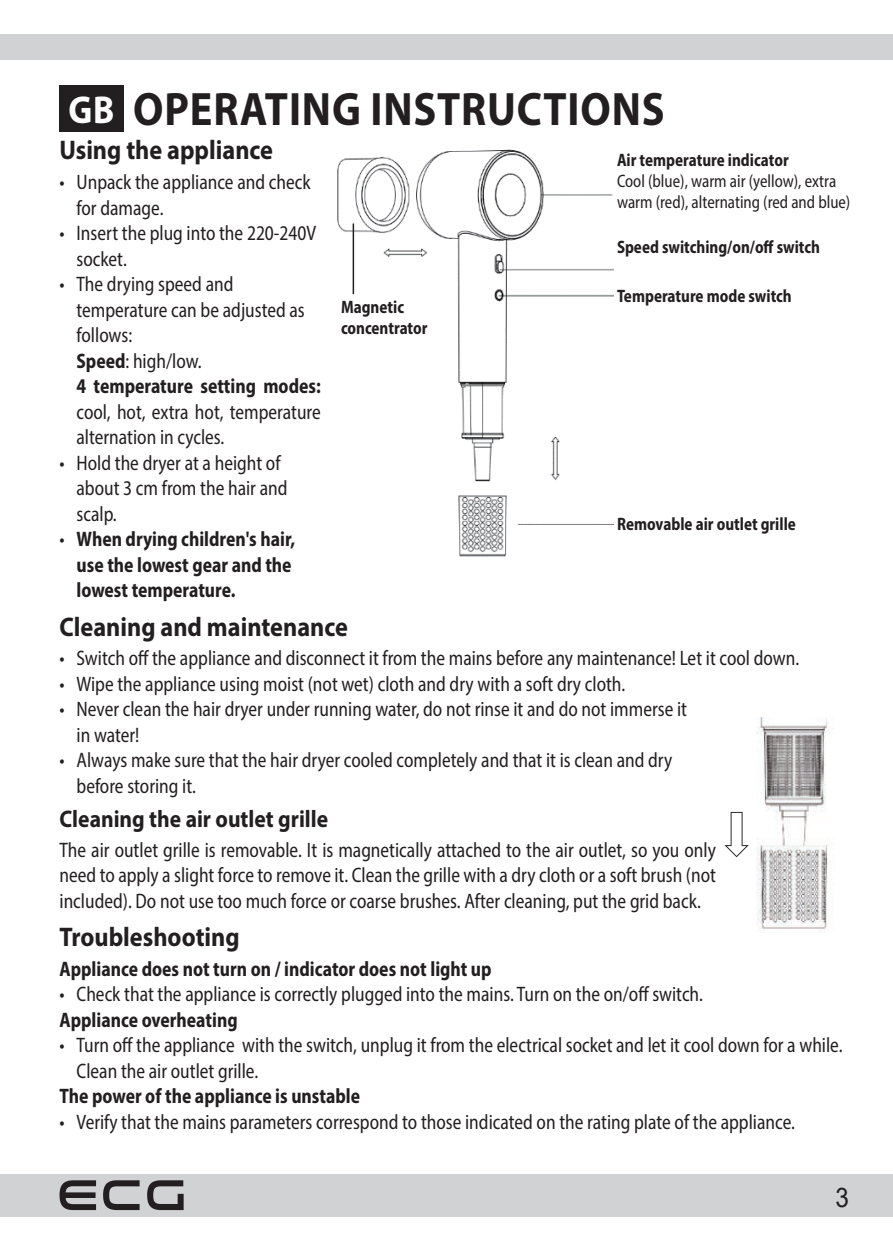
<style>
.page{position:relative;width:893px;height:1259px;background:#fff}
.page>*{position:absolute;margin:0;border:0;box-sizing:border-box;transform-origin:0 0}
.Nadpis_1{font:700 47.1px "Myriad Pro";letter-spacing:.02em;color:#231f20;scale:.9 1}
.Nadpis_1-2{font:700 39px "Myriad Pro";color:#fff;scale:.9 1}
.Nadpis_2{font:700 27px "Myriad Pro";color:#231f20;scale:.9 1}
.t1{font:27px "Arial";color:#231f20;scale:.9 1}
.Nadpis_3{font:700 24px "Myriad Pro";color:#231f20;scale:.9 1}
.t2{font:semi-condensed 21px/25.5px "Myriad Pro";color:#231f20;scale:.9 1}
.t3{font:700 semi-condensed 21px/25.5px "Myriad Pro";color:#231f20;scale:.9 1}
.t4{font:700 semi-condensed 18px/21.6px "Myriad Pro";color:#231f20;scale:.9 1}
.t5{font:semi-condensed 18px/21px "Myriad Pro";color:#231f20;scale:.9 1}
.s1{font-weight:700}
.s2{font-weight:400}
</style>
<div class="page">
<div style="left:0;top:34px;width:99px;height:26px;background:#d1d2d4"></div>
<div style="left:85px;top:34px;width:808px;height:26px;background:#d1d2d4"></div>
<div style="left:0;top:1174px;width:893px;height:42px;background:#d1d2d4"></div>
<svg style="left:60px;top:1180px;width:124px;height:30px"></svg>
<div style="left:60px;top:85px;width:64px;height:46px;background:#231f20"></div>
<img style="left:337px;top:149px;width:277px;height:408px">
<hr style="left:353px;top:223px;width:1px;height:71px;background:#231f20">
<img style="left:740px;top:718px;width:91px;height:213px">
<svg style="left:724px;top:812px;width:25px;height:45px"></svg>
<p class="Nadpis_1-2" style="left:68px;top:84px;width:52px">GB</p>
<p class="Nadpis_1" style="left:133px;top:79px;width:592px">OPERATING INSTRUCTIONS</p>
<p class="Nadpis_2" style="left:60px;top:133px;width:239px">Using the appliance</p>
<p class="t2" style="left:77px;top:169px;width:262px;text-indent:-17px">• Unpack the appliance and check for damage.</p>
<p class="t2" style="left:77px;top:220px;width:268px;text-indent:-17px">• Insert the plug into the 220-240V socket.</p>
<p class="t2" style="left:77px;top:271px;width:255px;text-indent:-17px">• The drying speed and temperature can be adjusted as follows:</p>
<p class="t2" style="left:77px;top:348px;width:141px"><span class="s1">Speed</span>: high/low.</p>
<p class="t2" style="left:77px;top:373px;width:273px;text-align:justify"><span class="s1">4 temperature setting modes: </span>cool, hot, extra hot, temperature alternation in cycles.</p>
<p class="t2" style="left:77px;top:450px;width:236px;text-indent:-17px">• Hold the dryer at a height of about 3 cm from the hair and scalp.</p>
<p class="t3" style="left:77px;top:526px;width:245px;text-indent:-17px"><span class="s2">•</span> When drying children's hair, use the lowest gear and the lowest temperature.</p>
<p class="Nadpis_2" style="left:60px;top:609px;width:322px">Cleaning and maintenance</p>
<p class="t2" style="left:60px;top:645px;width:823px">• Switch off the appliance and disconnect it from the mains before any maintenance! Let it cool down.</p>
<p class="t2" style="left:60px;top:671px;width:630px">• Wipe the appliance using moist (not wet) cloth and dry with a soft dry cloth.</p>
<p class="t2" style="left:77px;top:696px;width:680px;text-indent:-17px">• Never clean the hair dryer under running water, do not rinse it and do not immerse it in water!</p>
<p class="t2" style="left:77px;top:747px;width:663px;text-indent:-17px">• Always make sure that the hair dryer cooled completely and that it is clean and dry before storing it.</p>
<p class="Nadpis_3" style="left:60px;top:803px;width:300px">Cleaning the air outlet grille</p>
<p class="t2" style="left:60px;top:836px;width:731px;text-align:justify">The air outlet grille is removable. It is magnetically attached to the air outlet, so you only need to apply a slight force to remove it. Clean the grille with a dry cloth or a soft brush (not included). Do not use too much force or coarse brushes. After cleaning, put the grid back.</p>
<p class="Nadpis_2" style="left:60px;top:919px;width:202px">Troubleshooting</p>
<p class="t3" style="left:60px;top:955px;width:482px">Appliance does not turn on / indicator does not light up</p>
<p class="t2" style="left:60px;top:981px;width:717px">• Check that the appliance is correctly plugged into the mains. Turn on the on/off switch.</p>
<p class="t3" style="left:60px;top:1006px;width:199px">Appliance overheating</p>
<p class="t2" style="left:77px;top:1032px;width:853px;text-indent:-17px">• Turn off the appliance with the switch, unplug it from the electrical socket and let it cool down for a while.<br>Clean the air outlet grille.</p>
<p class="t3" style="left:60px;top:1082px;width:336px">The power of the appliance is unstable</p>
<p class="t2" style="left:60px;top:1108px;width:819px">• Verify that the mains parameters correspond to those indicated on the rating plate of the appliance.</p>
<p class="t4" style="left:617px;top:149px;width:192px">Air temperature indicator</p>
<p class="t5" style="left:617px;top:170px;width:261px">Cool (blue), warm air (yellow), extra warm (red), alternating (red and blue)</p>
<p class="t4" style="left:617px;top:236px;width:227px">Speed switching/on/off switch</p>
<p class="t4" style="left:617px;top:284px;width:196px">Temperature mode switch</p>
<p class="t4" style="left:341px;top:295px;width:98px">Magnetic concentrator</p>
<p class="t4" style="left:617px;top:513px;width:200px">Removable air outlet grille</p>
<p class="t1" style="left:835px;top:1179px;width:17px">3</p>
</div>
